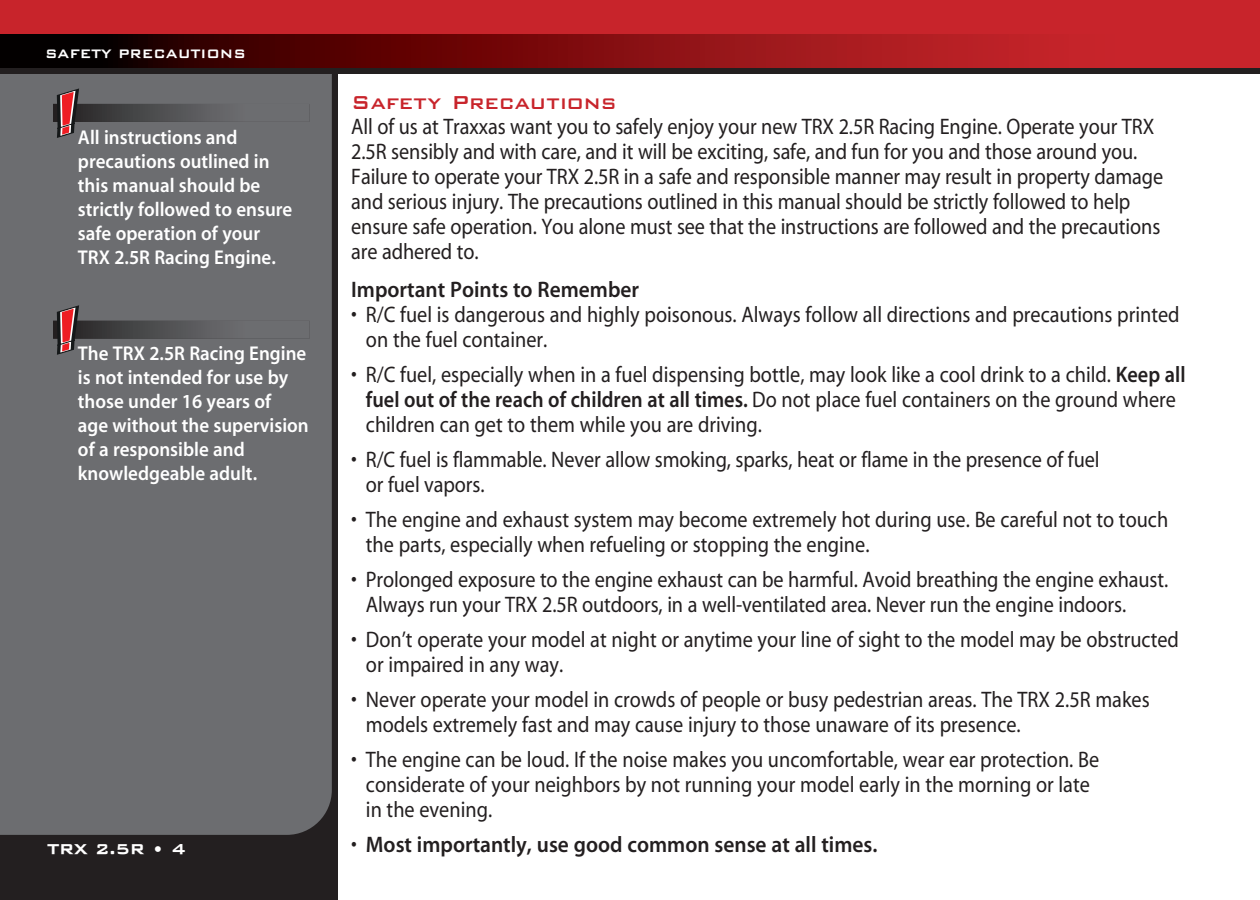
<style>
.page{position:relative;width:1260px;height:900px;background:#fff}
.page>*{position:absolute;margin:0;border:0;box-sizing:border-box;transform-origin:0 0}
.t1{font:25px "Bank Gothic Medium BT";color:#c8242b;scale:.95 1}
.t2{font:22.5px/25px "Myriad";color:#231f20;scale:.9 1}
.t3{font:600 22.5px "Myriad";color:#231f20;scale:.95 1}
.t4{font:600 20px/24px "Myriad";color:#fff;scale:.95 1}
.t5{font:18.75px "Bank Gothic Bold BT";color:#fff}
.t6{font:16.25px "Bank Gothic Semi Bold BT";color:#fff;scale:.95 1}
.s1{font-weight:600}
.s2{font-weight:400}
</style>
<div class="page">
<div style="left:0;top:8px;width:338px;height:892px;background:#231f20"></div>
<div style="left:0;top:74px;width:332px;height:761px;background:#6c6d70"></div>
<div style="left:0;top:51px;width:1260px;height:22px;background:#231f20"></div>
<div style="left:0;top:0;width:1260px;height:65px;background:#c8242b"></div>
<svg style="left:0;top:35px;width:1260px;height:33px"></svg>
<svg style="left:53px;top:89px;width:257px;height:48px;background:#666164"></svg>
<svg style="left:53px;top:306px;width:257px;height:48px;background:#666164"></svg>
<p class="t6" style="left:45px;top:42px;width:213px">SAFETY PRECAUTIONS</p>
<p class="t4" style="left:78px;top:127px;width:227px">All instructions and precautions outlined in this manual should be strictly followed to ensure safe operation of your<br>TRX 2.5R Racing Engine.</p>
<p class="t4" style="left:78px;top:343px;width:244px">The TRX 2.5R Racing Engine is not intended for use by those under 16 years of<br>age without the supervision of a responsible and knowledgeable adult.</p>
<p class="t5" style="left:48px;top:837px;width:140px">TRX 2.5R • 4</p>
<p class="t1" style="left:351px;top:86px;width:281px">Safety Precautions</p>
<p class="t2" style="left:351px;top:116px;width:904px">All of us at Traxxas want you to safely enjoy your new TRX 2.5R Racing Engine. Operate your TRX 2.5R sensibly and with care, and it will be exciting, safe, and fun for you and those around you.<br>Failure to operate your TRX 2.5R in a safe and responsible manner may result in property damage and serious injury. The precautions outlined in this manual should be strictly followed to help ensure safe operation. You alone must see that the instructions are followed and the precautions are adhered to.</p>
<p class="t3" style="left:351px;top:281px;width:305px">Important Points to Remember</p>
<p class="t2" style="left:366px;top:304px;width:906px;text-indent:-15px">• R/C fuel is dangerous and highly poisonous. Always follow all directions and precautions printed on the fuel container.</p>
<p class="t2" style="left:366px;top:364px;width:912px;text-indent:-15px">• R/C fuel, especially when in a fuel dispensing bottle, may look like a cool drink to a child. <span class="s1">Keep all fuel out of the reach of children at all times.</span> Do not place fuel containers on the ground where children can get to them while you are driving.</p>
<p class="t2" style="left:366px;top:449px;width:817px;text-indent:-15px">• R/C fuel is flammable. Never allow smoking, sparks, heat or flame in the presence of fuel or fuel vapors.</p>
<p class="t2" style="left:366px;top:509px;width:893px;text-indent:-15px">• The engine and exhaust system may become extremely hot during use. Be careful not to touch the parts, especially when refueling or stopping the engine.</p>
<p class="t2" style="left:366px;top:569px;width:893px;text-indent:-15px">• Prolonged exposure to the engine exhaust can be harmful. Avoid breathing the engine exhaust.<br>Always run your TRX 2.5R outdoors, in a well-ventilated area. Never run the engine indoors.</p>
<p class="t2" style="left:366px;top:629px;width:905px;text-indent:-15px">• Don’t operate your model at night or anytime your line of sight to the model may be obstructed or impaired in any way.</p>
<p class="t2" style="left:366px;top:689px;width:872px;text-indent:-15px">• Never operate your model in crowds of people or busy pedestrian areas. The TRX 2.5R makes models extremely fast and may cause injury to those unaware of its presence.</p>
<p class="t2" style="left:366px;top:749px;width:816px;text-indent:-15px">• The engine can be loud. If the noise makes you uncomfortable, wear ear protection. Be considerate of your neighbors by not running your model early in the morning or late in the evening.</p>
<p class="t3" style="left:351px;top:836px;width:556px"><span class="s2">•</span> Most importantly, use good common sense at all times.</p>
</div>
